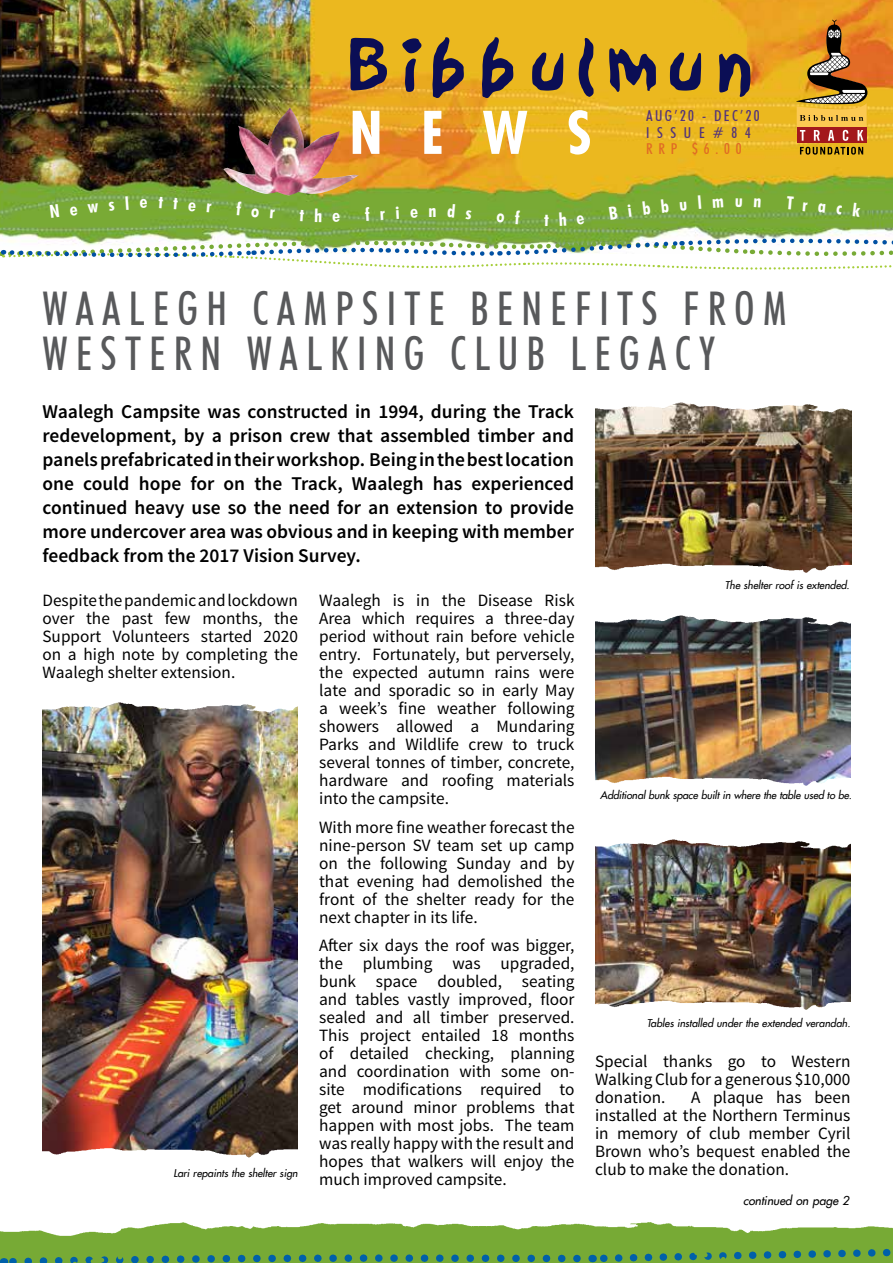
<style>
.page{position:relative;width:893px;height:1263px;background:#fff}
.page>*{position:absolute;margin:0;border:0;box-sizing:border-box;transform-origin:0 0}
.t1{font:500 condensed 46.5px/45px "Futura BT";letter-spacing:.2em;color:#58595b;scale:.9 1}
.t2{font:600 19.5px/24px "Source Sans Pro";color:#000;text-align:justify}
.t3{font:700 condensed 18px "Futura BT";color:#fff}
.t4{font:17.25px/18px "Source Sans Pro";color:#000;text-align:justify}
.t5{font:500 condensed 15px/16.5px "Futura BT";letter-spacing:.16em;color:#53347a}
.t6{font:500 condensed 15px "Futura BT";color:#e06a25}
.t7{font:italic 12px "Futura LT";color:#000}
.t8{font:italic 10.5px "Futura LT";color:#000}
</style>
<div class="page">
<svg style="left:2px;top:1222px;width:891px;height:41px;background:#80af56"></svg>
<img style="left:0;top:0;width:893px;height:254px">
<img style="left:224px;top:107px;width:135px;height:89px">
<div style="left:797px;top:127px;width:70px;height:16px;background:#a3181c"></div>
<svg style="left:796px;top:20px;width:71px;height:121px;background:#bc7f39"></svg>
<svg style="left:800px;top:147px;width:63px;height:8px"></svg>
<svg style="left:353px;top:110px;width:237px;height:45px"></svg>
<svg style="left:350px;top:37px;width:400px;height:61px;background:#a58130"></svg>
<svg style="left:1px;top:238px;width:892px;height:32px"></svg>
<img style="left:43px;top:716px;width:255px;height:422px">
<img style="left:42px;top:702px;width:256px;height:14px">
<img style="left:42px;top:1138px;width:256px;height:20px">
<img style="left:595px;top:416px;width:256px;height:138px">
<img style="left:595px;top:402px;width:257px;height:14px">
<img style="left:595px;top:554px;width:257px;height:19px">
<img style="left:595px;top:629px;width:256px;height:138px">
<img style="left:595px;top:615px;width:256px;height:14px">
<img style="left:595px;top:767px;width:256px;height:19px">
<img style="left:595px;top:853px;width:255px;height:138px">
<img style="left:595px;top:839px;width:256px;height:14px">
<img style="left:595px;top:991px;width:256px;height:19px">
<svg style="left:50px;top:204px;width:28px;height:14px"></svg>
<svg style="left:87px;top:204px;width:12px;height:9px"></svg>
<svg style="left:108px;top:202px;width:7px;height:9px"></svg>
<svg style="left:125px;top:196px;width:4px;height:14px"></svg>
<svg style="left:140px;top:199px;width:7px;height:10px"></svg>
<svg style="left:158px;top:197px;width:5px;height:12px"></svg>
<svg style="left:173px;top:198px;width:39px;height:15px"></svg>
<svg style="left:236px;top:201px;width:39px;height:18px"></svg>
<svg style="left:299px;top:210px;width:5px;height:11px"></svg>
<svg style="left:315px;top:208px;width:7px;height:14px"></svg>
<svg style="left:333px;top:213px;width:7px;height:9px"></svg>
<svg style="left:365px;top:207px;width:20px;height:14px"></svg>
<svg style="left:396px;top:206px;width:3px;height:13px"></svg>
<svg style="left:410px;top:209px;width:8px;height:9px"></svg>
<svg style="left:447px;top:204px;width:8px;height:14px"></svg>
<svg style="left:465px;top:210px;width:7px;height:10px"></svg>
<svg style="left:497px;top:210px;width:23px;height:14px"></svg>
<svg style="left:544px;top:215px;width:5px;height:11px"></svg>
<svg style="left:559px;top:212px;width:7px;height:14px"></svg>
<svg style="left:576px;top:215px;width:9px;height:10px"></svg>
<svg style="left:609px;top:206px;width:9px;height:13px"></svg>
<svg style="left:628px;top:200px;width:23px;height:17px"></svg>
<svg style="left:661px;top:198px;width:8px;height:15px"></svg>
<svg style="left:680px;top:195px;width:21px;height:16px"></svg>
<svg style="left:713px;top:198px;width:11px;height:10px"></svg>
<svg style="left:736px;top:198px;width:6px;height:9px"></svg>
<svg style="left:754px;top:198px;width:7px;height:10px"></svg>
<svg style="left:786px;top:197px;width:22px;height:14px"></svg>
<svg style="left:818px;top:204px;width:24px;height:11px"></svg>
<svg style="left:853px;top:202px;width:8px;height:15px"></svg>
<p class="t3" style="left:428px;top:200px;width:10px">n</p>
<p class="t5" style="left:646px;top:107px;width:115px">AUG’20 - DEC’20<br>ISSUE#84</p>
<p class="t6" style="left:646px;top:140px;width:97px">RRP $6.00</p>
<h1 class="t1" style="left:43px;top:285px;width:828px">WAALEGH CAMPSITE BENEFITS FROM<br>WESTERN WALKING CLUB LEGACY</h1>
<p class="t2" style="left:43px;top:400px;width:533px">Waalegh Campsite was constructed in 1994, during the Track redevelopment, by a prison crew that assembled timber and panels prefabricated in their workshop. Being in the best location one could hope for on the Track, Waalegh has experienced continued heavy use so the need for an extension to provide more undercover area was obvious and in keeping with member feedback from the 2017 Vision Survey.</p>
<p class="t4" style="left:43px;top:592px;width:257px">Despite the pandemic and lockdown over the past few months, the Support Volunteers started 2020 on a high note by completing the Waalegh shelter extension.</p>
<p class="t8" style="left:173px;top:1166px;width:126px">Lari repaints the shelter sign</p>
<p class="t4" style="left:319px;top:592px;width:257px">Waalegh is in the Disease Risk Area which requires a three-day period without rain before vehicle entry. Fortunately, but perversely, the expected autumn rains were late and sporadic so in early May a week’s fine weather following showers allowed a Mundaring Parks and Wildlife crew to truck several tonnes of timber, concrete, hardware and roofing materials into the campsite.</p>
<p class="t4" style="left:319px;top:818px;width:257px">With more fine weather forecast the nine-person SV team set up camp on the following Sunday and by that evening had demolished the front of the shelter ready for the next chapter in its life.</p>
<p class="t4" style="left:319px;top:937px;width:257px">After six days the roof was bigger, the plumbing was upgraded, bunk space doubled, seating and tables vastly improved, floor sealed and all timber preserved.<br>This project entailed 18 months of detailed checking, planning and coordination with some on&shy;site modifications required to get around minor problems that happen with most jobs. The team was really happy with the result and hopes that walkers will enjoy the much improved campsite.</p>
<p class="t8" style="left:725px;top:578px;width:126px">The shelter roof is extended.</p>
<p class="t8" style="left:600px;top:788px;width:253px">Additional bunk space built in where the table used to be.</p>
<p class="t8" style="left:647px;top:1016px;width:205px">Tables installed under the extended verandah.</p>
<p class="t4" style="left:595px;top:1052px;width:257px">Special thanks go to Western Walking Club for a generous $10,000 donation.</p>
<p class="t4" style="left:595px;top:1088px;width:257px;text-indent:96px">A plaque has been installed at the Northern Terminus in memory of club member Cyril Brown who’s bequest enabled the club to make the donation.</p>
<p class="t7" style="left:743px;top:1193px;width:107px">continued on page 2</p>
</div>
